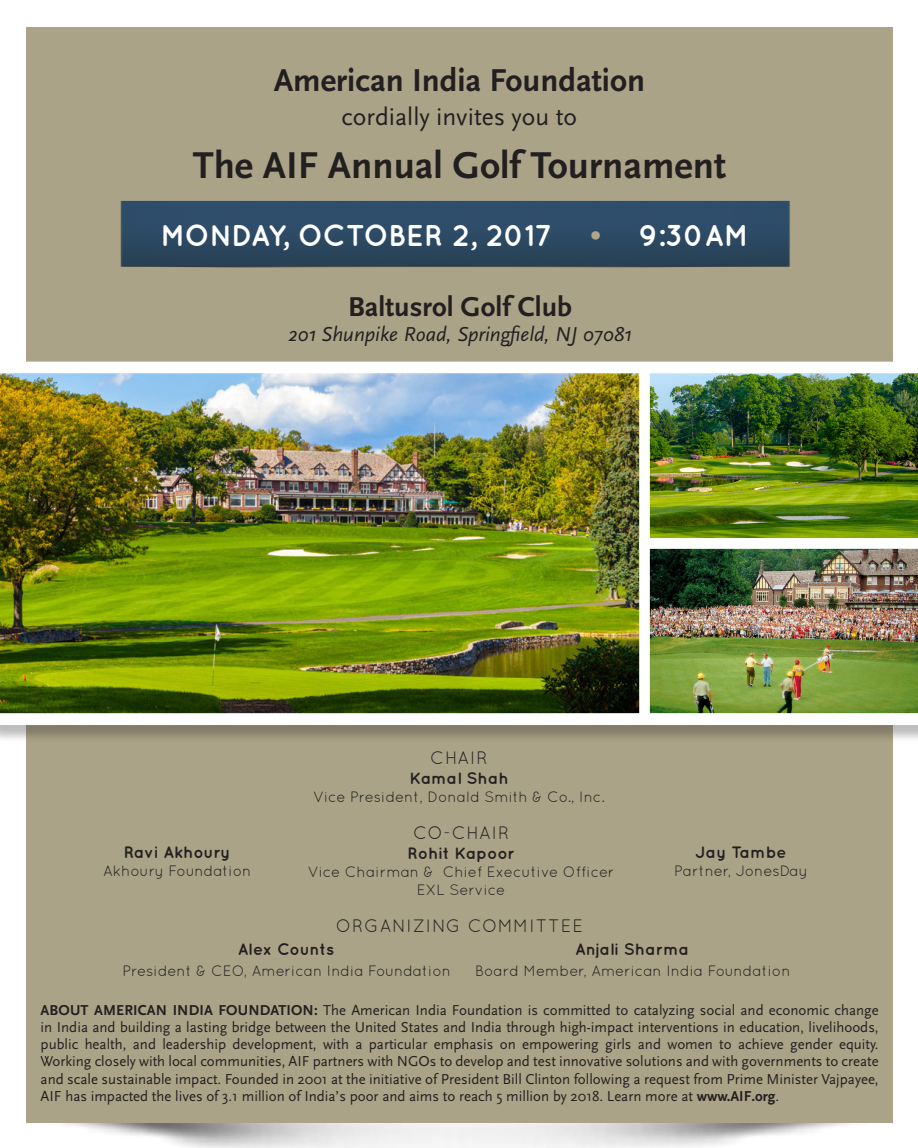
<style>
.page{position:relative;width:918px;height:1148px;background:#fff}
.page>*{position:absolute;margin:0;border:0;box-sizing:border-box;transform-origin:0 0}
.t1{font:700 39px "Scala Sans";color:#231f20}
.t2{font:700 33px "Scala Sans";color:#231f20}
.t3{font:700 30px "Quicksand";letter-spacing:-.005em;color:#fff}
.t4{font:700 28.5px "Scala Sans";color:#231f20}
.t5{font:25.5px "Scala Sans";color:#231f20}
.t6{font:italic 21px "Scala Sans";color:#231f20}
.t7{font:18px "Quicksand";letter-spacing:.05em;color:#231f20}
.t8{font:700 16.5px "Quicksand";color:#231f20}
.t9{font:15px/17.2px "Scala Sans";color:#231f20;text-align:justify}
.t10{font:15px "Quicksand";color:#231f20}
.s1{color:#afa78b}
.s2{font-weight:700}
</style>
<div class="page">
<div style="left:26px;top:27px;width:867px;height:1095px;background:#aaa387"></div>
<div style="left:0;top:363px;width:918px;height:380px;background:#231f20;opacity:.3"></div>
<img style="left:0;top:364px;width:639px;height:358px">
<img style="left:639px;top:364px;width:279px;height:174px">
<img style="left:639px;top:538px;width:279px;height:184px">
<hr style="left:0;top:361px;width:918px;height:3px;background:#fff">
<hr style="left:0;top:722px;width:918px;height:3px;background:#fff">
<p class="t2" style="left:274px;top:62px;width:373px">American India Foundation</p>
<p class="t5" style="left:342px;top:103px;width:237px">cordially invites you to</p>
<p class="t1" style="left:193px;top:144px;width:535px">The AIF Annual Golf Tournament</p>
<p class="t3" style="left:161px;top:217px;width:590px">MONDAY, OCTOBER 2, 2017 <span class="s1">•</span> 9:30AM</p>
<p class="t4" style="left:348px;top:291px;width:225px">Baltusrol Golf Club</p>
<p class="t6" style="left:288px;top:323px;width:345px">201 Shunpike Road, Springfield, NJ 07081</p>
<p class="t8" style="left:124px;top:842px;width:108px">Ravi Akhoury</p>
<p class="t10" style="left:103px;top:862px;width:150px">Akhoury Foundation</p>
<p class="t7" style="left:430px;top:747px;width:59px">CHAIR</p>
<p class="t8" style="left:409px;top:768px;width:101px">Kamal Shah</p>
<p class="t10" style="left:313px;top:788px;width:293px">Vice President, Donald Smith &amp; Co., Inc.</p>
<p class="t7" style="left:413px;top:822px;width:98px">CO-CHAIR</p>
<p class="t8" style="left:408px;top:843px;width:109px">Rohit Kapoor</p>
<p class="t10" style="left:308px;top:862px;width:308px">Vice Chairman &amp; Chief Executive Officer</p>
<p class="t10" style="left:417px;top:880px;width:90px">EXL Service</p>
<p class="t8" style="left:695px;top:842px;width:93px">Jay Tambe</p>
<p class="t10" style="left:674px;top:862px;width:135px">Partner, JonesDay</p>
<p class="t7" style="left:336px;top:915px;width:249px">ORGANIZING COMMITTEE</p>
<p class="t8" style="left:575px;top:939px;width:115px">Anjali Sharma</p>
<p class="t10" style="left:475px;top:961px;width:317px">Board Member, American India Foundation</p>
<p class="t8" style="left:238px;top:939px;width:98px">Alex Counts</p>
<p class="t10" style="left:123px;top:961px;width:330px">President &amp; CEO, American India Foundation</p>
<p class="t9" style="left:41px;top:1001px;width:840px"><span class="s2">ABOUT AMERICAN INDIA FOUNDATION:</span> The American India Foundation is committed to catalyzing social and economic change in India and building a lasting bridge between the United States and India through high-impact interventions in education, livelihoods, public health, and leadership development, with a particular emphasis on empowering girls and women to achieve gender equity.<br>Working closely with local communities, AIF partners with NGOs to develop and test innovative solutions and with governments to create and scale sustainable impact. Founded in 2001 at the initiative of President Bill Clinton following a request from Prime Minister Vajpayee, AIF has impacted the lives of 3.1 million of India’s poor and aims to reach 5 million by 2018. Learn more at <span class="s2">www.AIF.org</span>.</p>
</div>
